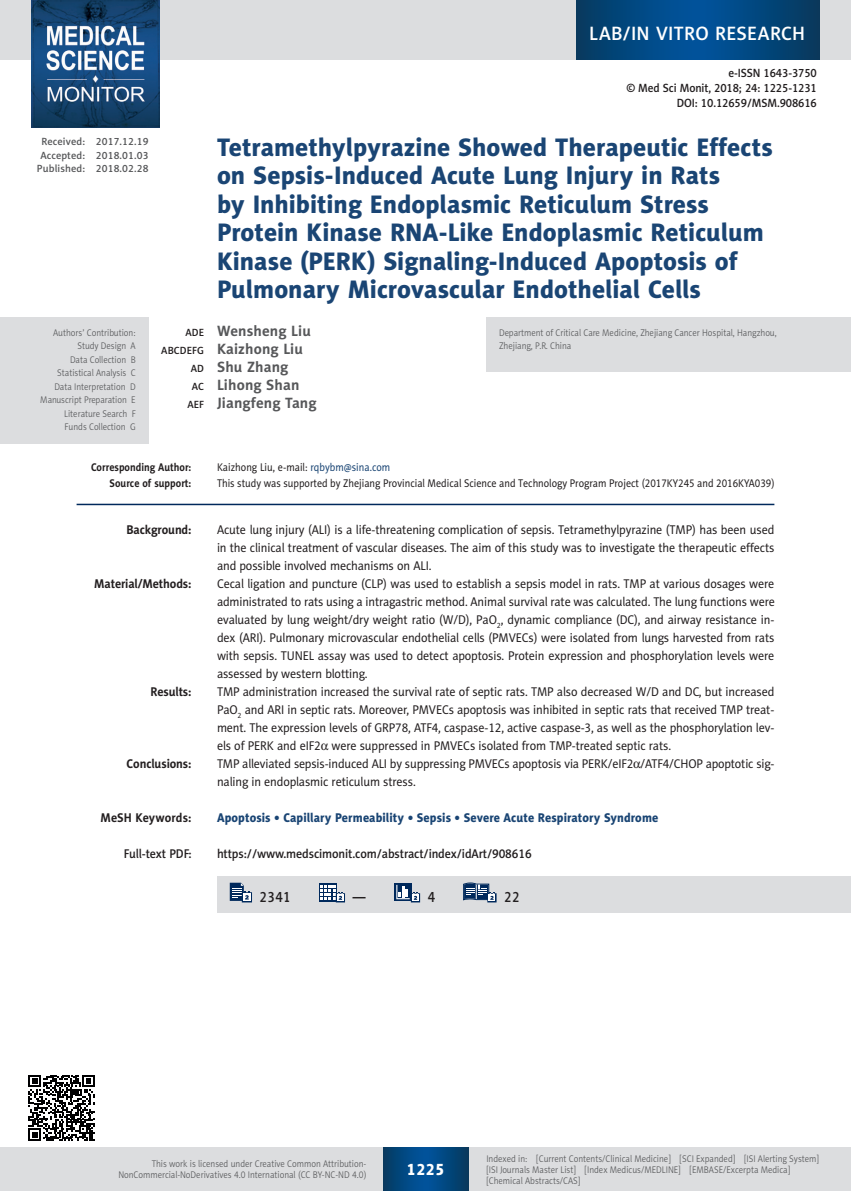
<style>
.page{position:relative;width:851px;height:1191px;background:#fff}
.page>*{position:absolute;margin:0;border:0;box-sizing:border-box;transform-origin:0 0}
.MSM_Tytul{font:25.5px/28.5px "Naomi Sans EFN Heavy";color:#1a4574}
.t1{font:19.5px "Naomi Sans EFN Medium";letter-spacing:.01em;color:#fff}
.t2{font:16.5px "Naomi Sans EFN Heavy";color:#fff}
.MSM_Autorzy{font:700 15px "Naomi Sans EFN";letter-spacing:.01em;color:#57585a}
.MSM_dane{font:15px "Naomi Sans EFN Medium";letter-spacing:.03em;color:#231f20;scale:.9 1}
.MSM_Summary_body{font:12.75px/18px "Naomi Sans EFN";letter-spacing:-.01em;color:#231f20;text-align:justify;scale:.95 1}
.MSM_keywords{font:12.75px "Naomi Sans EFN Heavy";letter-spacing:.005em;color:#1a4574;scale:.95 1}
.MSM_full_text_pdf{font:12.75px "Naomi Sans EFN Medium";letter-spacing:-.01em;color:#231f20;scale:.95 1}
.MSM_Summary_body-2{font:700 12.75px "Naomi Sans EFN";letter-spacing:-.01em;color:#231f20;scale:.95 1}
.MSM_keywords-2{font:700 12.75px "Naomi Sans EFN";letter-spacing:.005em;color:#231f20;scale:.95 1}
.MSM_full_text_pdf-2{font:12px "Naomi Sans EFN Medium";letter-spacing:-.01em;color:#231f20;scale:.95 1}
.MSM_Support{font:11.25px "Naomi Sans EFN";color:#231f20;scale:.9 1}
.MSM_Adres{font:11.25px "Naomi Sans EFN";color:#231f20;scale:.9 1}
.MSM_Adres-2{font:700 11.25px "Naomi Sans EFN";color:#231f20;scale:.9 1}
.MSM_Support-2{font:700 11.25px "Naomi Sans EFN";color:#231f20;scale:.9 1}
.t3{font:10.5px "Naomi Sans EFN Medium";letter-spacing:.01em;color:#57585a}
.MSM_Afiliacja{font:9.75px/11.2px "Naomi Sans EFN Light";color:#57585a;scale:.9 1}
.s1{font-family:"Naomi Sans EFN Medium";font-weight:400;font-size:10.5px;color:#231f20}
.s2{color:#1a4574}
.s3{font-family:"Standard Sym L"}
</style>
<div class="page">
<div style="left:217px;top:876px;width:633px;height:36px;background:#dcdddf"></div>
<svg style="left:230px;top:882px;width:22px;height:20px"></svg>
<div style="left:319px;top:883px;width:17px;height:18px;background:#00295c"></div>
<svg style="left:320px;top:884px;width:25px;height:18px"></svg>
<div style="left:394px;top:883px;width:18px;height:18px;background:#00295c"></div>
<svg style="left:396px;top:885px;width:24px;height:17px"></svg>
<svg style="left:463px;top:882px;width:33px;height:20px"></svg>
<hr style="left:77px;top:504px;width:697px;height:1px;background:#00295c">
<div style="left:0;top:318px;width:148px;height:126px;background:#dcdddf"></div>
<div style="left:486px;top:318px;width:364px;height:54px;background:#dcdddf"></div>
<svg style="left:28px;top:1075px;width:67px;height:66px"></svg>
<div style="left:0;top:1148px;width:850px;height:43px;background:#dcdddf"></div>
<svg style="left:383px;top:1147px;width:85px;height:43px;background:#02477e"></svg>
<div style="left:0;top:0;width:850px;height:60px;background:#dcdddf"></div>
<img style="left:32px;top:0;width:127px;height:128px">
<svg style="left:576px;top:0;width:243px;height:60px;background:#02477e"></svg>
<h2 class="t1" style="left:589px;top:22px;width:217px">LAB/IN VITRO RESEARCH</h2>
<p class="t3" style="left:41px;top:136px;width:109px">Received: 2017.12.19</p>
<p class="t3" style="left:40px;top:149px;width:110px">Accepted: 2018.01.03</p>
<p class="t3" style="left:37px;top:163px;width:113px">Published: 2018.02.28</p>
<p class="MSM_Afiliacja" style="left:53px;top:327px;width:93px">Authors’ Contribution:</p>
<p class="MSM_Afiliacja" style="left:77px;top:340px;width:66px">Study Design A</p>
<p class="MSM_Afiliacja" style="left:70px;top:354px;width:74px">Data Collection B</p>
<p class="MSM_Afiliacja" style="left:57px;top:367px;width:89px">Statistical Analysis C</p>
<p class="MSM_Afiliacja" style="left:54px;top:381px;width:92px">Data Interpretation D</p>
<p class="MSM_Afiliacja" style="left:40px;top:394px;width:107px">Manuscript Preparation E</p>
<p class="MSM_Afiliacja" style="left:64px;top:408px;width:81px">Literature Search F</p>
<p class="MSM_Afiliacja" style="left:65px;top:421px;width:80px">Funds Collection G</p>
<p class="MSM_full_text_pdf-2" style="left:728px;top:66px;width:95px">e-ISSN 1643-3750</p>
<p class="MSM_full_text_pdf-2" style="left:626px;top:81px;width:202px">© Med Sci Monit, 2018; 24: 1225-1231</p>
<p class="MSM_full_text_pdf-2" style="left:676px;top:96px;width:149px">DOI: 10.12659/MSM.908616</p>
<p class="MSM_Tytul" style="left:217px;top:132px;width:557px">Tetramethylpyrazine Showed Therapeutic Effects on Sepsis-Induced Acute Lung Injury in Rats<br>by Inhibiting Endoplasmic Reticulum Stress Protein Kinase RNA-Like Endoplasmic Reticulum Kinase (PERK) Signaling-Induced Apoptosis of Pulmonary Microvascular Endothelial Cells</p>
<p class="MSM_Autorzy" style="left:185px;top:322px;width:127px"><span class="s1">ADE</span> Wensheng Liu</p>
<p class="MSM_Autorzy" style="left:161px;top:340px;width:143px"><span class="s1">ABCDEFG</span> Kaizhong Liu</p>
<p class="MSM_Autorzy" style="left:191px;top:358px;width:99px"><span class="s1">AD</span> Shu Zhang</p>
<p class="MSM_Autorzy" style="left:192px;top:376px;width:109px"><span class="s1">AC</span> Lihong Shan</p>
<p class="MSM_Autorzy" style="left:187px;top:394px;width:131px"><span class="s1">AEF</span> Jiangfeng Tang</p>
<p class="MSM_Afiliacja" style="left:499px;top:326px;width:310px;line-height:13.5px">Department of Critical Care Medicine, Zhejiang Cancer Hospital, Hangzhou,<br>Zhejiang, P.R. China</p>
<p class="MSM_Adres-2" style="left:91px;top:460px;width:113px">Corresponding Author:</p>
<p class="MSM_Adres" style="left:217px;top:460px;width:194px">Kaizhong Liu, e-mail: <span class="s2">rqbybm@sina.com</span></p>
<p class="MSM_Support-2" style="left:110px;top:476px;width:92px">Source of support:</p>
<p class="MSM_Support" style="left:217px;top:476px;width:621px">This study was supported by Zhejiang Provincial Medical Science and Technology Program Project (2017KY245 and 2016KYA039)</p>
<p class="MSM_Summary_body-2" style="left:126px;top:522px;width:70px">Background:</p>
<p class="MSM_Summary_body" style="left:217px;top:521px;width:588px">Acute lung injury (ALI) is a life-threatening complication of sepsis. Tetramethylpyrazine (TMP) has been used in the clinical treatment of vascular diseases. The aim of this study was to investigate the therapeutic effects and possible involved mechanisms on ALI.</p>
<p class="MSM_Summary_body-2" style="left:94px;top:576px;width:104px">Material/Methods:</p>
<p class="MSM_Summary_body" style="left:217px;top:575px;width:588px">Cecal ligation and puncture (CLP) was used to establish a sepsis model in rats. TMP at various dosages were administrated to rats using a intragastric method. Animal survival rate was calculated. The lung functions were evaluated by lung weight/dry weight ratio (W/D), PaO<sub>2</sub>, dynamic compliance (DC), and airway resistance in&shy;dex (ARI). Pulmonary microvascular endothelial cells (PMVECs) were isolated from lungs harvested from rats with sepsis. TUNEL assay was used to detect apoptosis. Protein expression and phosphorylation levels were assessed by western blotting.</p>
<p class="MSM_Summary_body-2" style="left:150px;top:684px;width:45px">Results:</p>
<p class="MSM_Summary_body" style="left:217px;top:683px;width:588px">TMP administration increased the survival rate of septic rats. TMP also decreased W/D and DC, but increased PaO<sub>2</sub> and ARI in septic rats. Moreover, PMVECs apoptosis was inhibited in septic rats that received TMP treat&shy;ment. The expression levels of GRP78, ATF4, caspase-12, active caspase-3, as well as the phosphorylation lev&shy;els of PERK and eIF2<span class="s3">a</span> were suppressed in PMVECs isolated from TMP-treated septic rats.</p>
<p class="MSM_Summary_body-2" style="left:127px;top:756px;width:70px">Conclusions:</p>
<p class="MSM_Summary_body" style="left:217px;top:755px;width:588px">TMP alleviated sepsis-induced ALI by suppressing PMVECs apoptosis via PERK/eIF2<span class="s3">a</span>/ATF4/CHOP apoptotic sig&shy;naling in endoplasmic reticulum stress.</p>
<p class="MSM_keywords-2" style="left:100px;top:810px;width:97px">MeSH Keywords:</p>
<p class="MSM_keywords" style="left:217px;top:810px;width:466px">Apoptosis • Capillary Permeability • Sepsis • Severe Acute Respiratory Syndrome</p>
<p class="MSM_full_text_pdf" style="left:124px;top:846px;width:73px">Full-text PDF:</p>
<p class="MSM_full_text_pdf" style="left:217px;top:846px;width:333px">https://www.medscimonit.com/abstract/index/idArt/908616</p>
<p class="MSM_dane" style="left:259px;top:888px;width:36px">2341</p>
<p class="MSM_dane" style="left:352px;top:888px;width:16px">—</p>
<p class="MSM_dane" style="left:427px;top:888px;width:10px">4</p>
<p class="MSM_dane" style="left:504px;top:888px;width:19px">22</p>
<p class="MSM_Afiliacja" style="left:118px;top:1158px;width:277px;text-align:right">This work is licensed under Creative Common Attribution-<br>NonCommercial-NoDerivatives 4.0 International (CC BY-NC-ND 4.0)</p>
<p class="t2" style="left:406px;top:1159px;width:40px">1225</p>
<p class="MSM_Afiliacja" style="left:486px;top:1152px;width:371px">Indexed in: [Current Contents/Clinical Medicine] [SCI Expanded] [ISI Alerting System] [ISI Journals Master List] [Index Medicus/MEDLINE] [EMBASE/Excerpta Medica] [Chemical Abstracts/CAS]</p>
</div>
